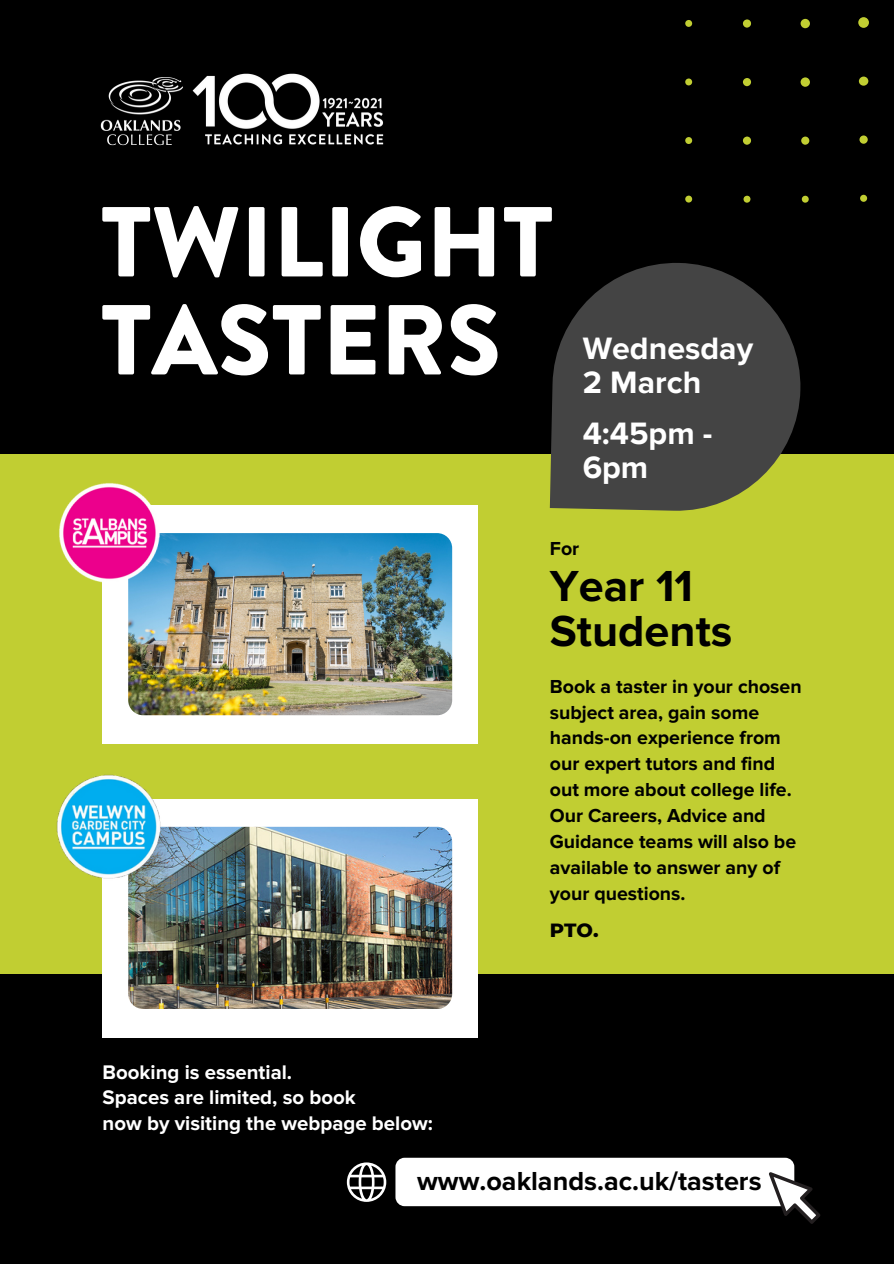
<style>
.page{position:relative;width:894px;height:1264px;background:#fff}
.page>*{position:absolute;margin:0;border:0;box-sizing:border-box;transform-origin:0 0}
.t1{font:900 99.15px "Brandon Grotesque";color:#fff}
.t2{font:700 45px "Proxima Nova";color:#000}
.t3{font:700 32.1px "Proxima Nova";color:#fff}
.t4{font:700 27px "Proxima Nova";color:#000}
.t5{font:700 20.4px "Proxima Nova";color:#fff}
.t6{font:700 19.5px/26px "Proxima Nova";color:#000}
.t7{font:800 19.5px "Montserrat";color:#000}
</style>
<div class="page">
<div style="left:0;top:0;width:893px;height:1263px;background:#000"></div>
<div style="left:0;top:454px;width:893px;height:519px;background:#c1ce32"></div>
<div style="left:103px;top:505px;width:375px;height:239px;background:#fff"></div>
<img style="left:128px;top:533px;width:324px;height:182px;border-radius:15px">
<img style="left:100px;top:74px;width:284px;height:72px">
<div style="left:103px;top:799px;width:375px;height:238px;background:#fff"></div>
<img style="left:128px;top:826px;width:324px;height:183px;border-radius:15px">
<img style="left:56px;top:774px;width:110px;height:110px">
<img style="left:59px;top:483px;width:106px;height:106px">
<div style="left:395px;top:1157px;width:399px;height:49px;background:#fff;border-radius:9px"></div>
<svg style="left:768px;top:1172px;width:52px;height:51px"></svg>
<svg style="left:347px;top:1162px;width:39px;height:39px"></svg>
<svg style="left:685px;top:17px;width:184px;height:186px"></svg>
<svg style="left:549px;top:263px;width:252px;height:248px;fill:#444"></svg>
<p class="t1" style="left:101px;top:172px;width:453px">TWILIGHT</p>
<p class="t1" style="left:101px;top:270px;width:401px">TASTERS</p>
<p class="t3" style="left:582px;top:329px;width:172px">Wednesday</p>
<p class="t3" style="left:582px;top:363px;width:120px">2 March</p>
<p class="t3" style="left:582px;top:414px;width:131px">4:45pm -</p>
<p class="t3" style="left:582px;top:448px;width:67px">6pm</p>
<p class="t6" style="left:549px;top:536px;width:31px">For</p>
<p class="t2" style="left:549px;top:559px;width:145px">Year 11</p>
<p class="t2" style="left:549px;top:604px;width:184px">Students</p>
<p class="t6" style="left:549px;top:673px;width:253px">Book a taster in your chosen subject area, gain some hands-on experience from our expert tutors and find out more about college life.</p>
<p class="t6" style="left:549px;top:803px;width:248px">Our Careers, Advice and<br>Guidance teams will also be available to answer any of your questions.</p>
<p class="t7" style="left:549px;top:918px;width:50px">PTO.</p>
<p class="t5" style="left:103px;top:1059px;width:191px">Booking is essential.</p>
<p class="t5" style="left:103px;top:1085px;width:254px">Spaces are limited, so book</p>
<p class="t5" style="left:103px;top:1111px;width:331px">now by visiting the webpage below:</p>
<p class="t4" style="left:417px;top:1164px;width:346px">www.oaklands.ac.uk/tasters</p>
</div>
